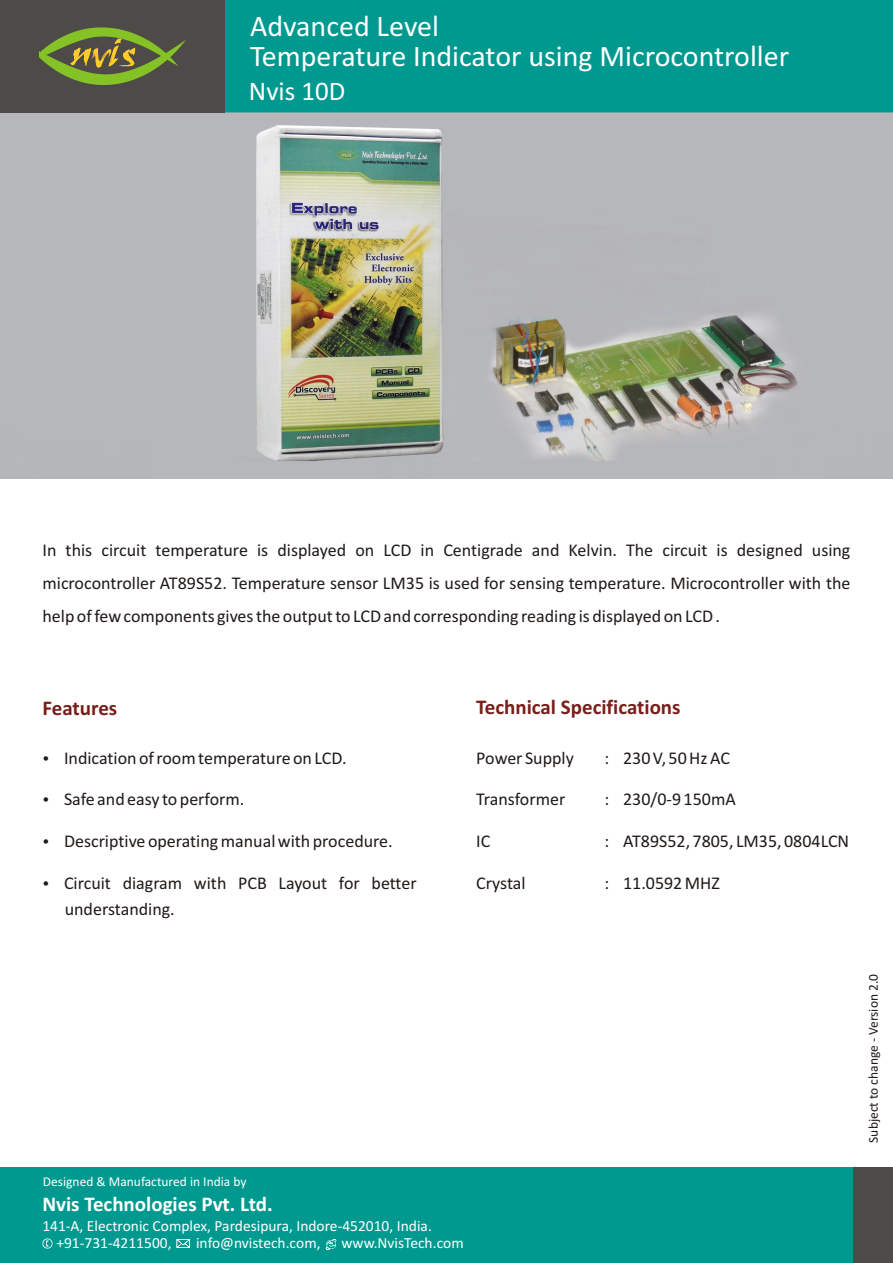
<style>
.page{position:relative;width:893px;height:1263px;background:#fff}
.page>*{position:absolute;margin:0;border:0;box-sizing:border-box;transform-origin:0 0}
.t1{font:30px/29.5px "Calibri";color:#fff}
.t2{font:27px "Calibri";color:#fff}
.t3{font:700 21px "Calibri";color:#781f1a}
.t4{font:700 21px "Calibri";color:#fff}
.t5{font:18px/33px "Calibri";color:#1f1a17;text-align:justify}
.t6{font:15.45px/17px "Calibri";color:#fff}
.t7{font:13.5px "Calibri";color:#fff}
.t8{font:13.5px "Calibri";color:#1f1a17}
</style>
<div class="page">
<img style="left:0;top:113px;width:893px;height:365px">
<div style="left:225px;top:0;width:668px;height:112px;background:#00998f"></div>
<div style="left:0;top:0;width:225px;height:112px;background:#4d4a47"></div>
<svg style="left:39px;top:27px;width:147px;height:58px"></svg>
<div style="left:0;top:1167px;width:854px;height:96px;background:#00998f"></div>
<div style="left:854px;top:1167px;width:39px;height:96px;background:#4d4a47"></div>
<svg style="left:326px;top:1239px;width:10px;height:11px"></svg>
<svg style="left:42px;top:1238px;width:11px;height:10px"></svg>
<svg style="left:177px;top:1239px;width:13px;height:9px"></svg>
<h1 class="t1" style="left:250px;top:14px;width:541px">Advanced Level<br>Temperature Indicator using Microcontroller</h1>
<h2 class="t2" style="left:249px;top:80px;width:98px">Nvis 10D</h2>
<p class="t5" style="left:43px;top:535px;width:809px">In this circuit temperature is displayed on LCD in Centigrade and Kelvin. The circuit is designed using microcontroller AT89S52. Temperature sensor LM35 is used for sensing temperature. Microcontroller with the help of few components gives the output to LCD and corresponding reading is displayed on LCD .</p>
<p class="t3" style="left:43px;top:699px;width:76px">Features</p>
<p class="t5" style="left:64px;top:742px;width:284px">Indication of room temperature on LCD.</p>
<p class="t5" style="left:64px;top:784px;width:182px">Safe and easy to perform.</p>
<p class="t5" style="left:64px;top:826px;width:330px">Descriptive operating manual with procedure.</p>
<p class="t5" style="left:64px;top:871px;width:354px;line-height:26.4px">Circuit diagram with PCB Layout for better understanding.</p>
<p class="t3" style="left:476px;top:698px;width:206px">Technical Specifications</p>
<p class="t5" style="left:476px;top:742px;width:99px">Power Supply</p>
<p class="t5" style="left:604px;top:742px;width:127px">: 230 V, 50 Hz AC</p>
<p class="t5" style="left:476px;top:784px;width:91px">Transformer</p>
<p class="t5" style="left:604px;top:784px;width:133px">: 230/0-9 150mA</p>
<p class="t5" style="left:476px;top:826px;width:16px">IC</p>
<p class="t5" style="left:604px;top:826px;width:246px">: AT89S52, 7805, LM35, 0804LCN</p>
<p class="t5" style="left:476px;top:868px;width:51px">Crystal</p>
<p class="t5" style="left:604px;top:868px;width:117px">: 11.0592 MHZ</p>
<p class="t7" style="left:43px;top:1175px;width:205px">Designed &amp; Manufactured in India by</p>
<p class="t4" style="left:42px;top:1195px;width:232px">Nvis Technologies Pvt. Ltd.</p>
<p class="t6" style="left:56px;top:1218px;width:377px;text-indent:-14px">141-A, Electronic Complex, Pardesipura, Indore-452010, India. +91-731-4211500,</p>
<p class="t6" style="left:196px;top:1235px;width:126px">info@nvistech.com,</p>
<p class="t6" style="left:342px;top:1235px;width:124px">www.NvisTech.com</p>
<p class="t8" style="left:868px;top:1143px;width:170px;rotate:-90deg">Subject to change - Version 2.0</p>
</div>
